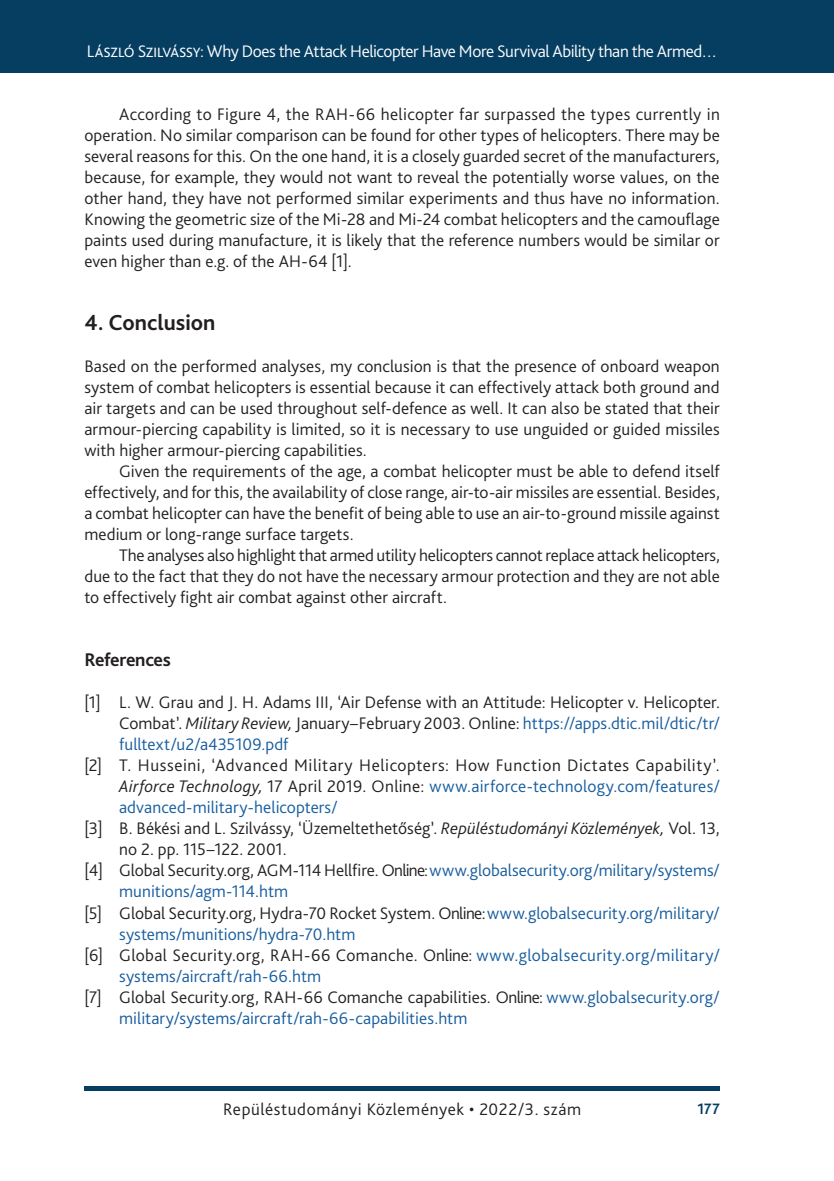
<style>
.page{position:relative;width:834px;height:1181px;background:#fff}
.page>*{position:absolute;margin:0;border:0;box-sizing:border-box;transform-origin:0 0}
._1_1__Head_bold_13{font:700 22.75px "Bliss Pro";color:#231f20}
._6_0_Bibliogaphy_head{font:700 19.25px "Bliss Pro";letter-spacing:-.02em;color:#231f20}
._1__Body{font:300 17.5px/21px "Bliss Pro";letter-spacing:.005em;color:#231f20;text-align:justify}
._6__Bibliography_numbers{font:300 17.5px/21px "Bliss Pro";letter-spacing:.01em;color:#231f20;text-align:justify}
._6__Bibliography_numbers-2{font:300 17.5px/21px "Bliss Pro";letter-spacing:.005em;color:#175d9e}
._2__Body_1st_paragraph{font:300 17.5px/21px "Bliss Pro";letter-spacing:.005em;color:#231f20;text-align:justify}
._6__Bibliography_numbers-3{font:300 17.5px/21px "Bliss Pro";letter-spacing:.025em;color:#175d9e}
._6__Bibliography_numbers-4{font:300 17.5px/21px "Bliss Pro";letter-spacing:-.01em;color:#231f20}
.t1{font:300 17.5px "Bliss Pro";letter-spacing:-.025em;color:#fff}
._1__Body-2{font:300 17.5px "Bliss Pro";letter-spacing:.03em;color:#231f20}
.t2{font:700 15.75px "Bliss Pro";color:#063e62;scale:.95 1}
.s1{font-style:italic}
.s2{color:#175d9e}
.s3{color:#231f20}
</style>
<div class="page">
<div style="left:0;top:0;width:833px;height:73px;background:#063e62"></div>
<div style="left:84px;top:1086px;width:635px;height:5px;background:#063e62"></div>
<p class="t1" style="left:87px;top:41px;width:631px">László Szilvássy: Why Does the Attack Helicopter Have More Survival Ability than the Armed…</p>
<p class="_1__Body" style="left:84px;top:103px;width:637px;text-indent:35px">According to Figure 4, the RAH-66 helicopter far surpassed the types currently in operation. No similar comparison can be found for other types of helicopters. There may be several reasons for this. On the one hand, it is a closely guarded secret of the manufacturers, because, for example, they would not want to reveal the potentially worse values, on the other hand, they have not performed similar experiments and thus have no information.<br>Knowing the geometric size of the Mi-28 and Mi-24 combat helicopters and the camouflage paints used during manufacture, it is likely that the reference numbers would be similar or even higher than e.g. of the AH-64 [1].</p>
<p class="_1_1__Head_bold_13" style="left:84px;top:309px;width:133px">4. Conclusion</p>
<p class="_2__Body_1st_paragraph" style="left:84px;top:355px;width:637px">Based on the performed analyses, my conclusion is that the presence of onboard weapon system of combat helicopters is essential because it can effectively attack both ground and air targets and can be used throughout self-defence as well. It can also be stated that their armour-piercing capability is limited, so it is necessary to use unguided or guided missiles with higher armour-piercing capabilities.</p>
<p class="_1__Body" style="left:84px;top:460px;width:637px;text-indent:35px">Given the requirements of the age, a combat helicopter must be able to defend itself effectively, and for this, the availability of close range, air-to-air missiles are essential. Besides, a combat helicopter can have the benefit of being able to use an air-to-ground missile against medium or long-range surface targets.</p>
<p class="_1__Body" style="left:84px;top:544px;width:637px;text-indent:35px">The analyses also highlight that armed utility helicopters cannot replace attack helicopters, due to the fact that they do not have the necessary armour protection and they are not able to effectively fight air combat against other aircraft.</p>
<p class="_6_0_Bibliogaphy_head" style="left:84px;top:648px;width:88px">References</p>
<p class="_6__Bibliography_numbers" style="left:119px;top:691px;width:602px;text-indent:-35px">[1] L. W. Grau and J. H. Adams III, ‘Air Defense with an Attitude: Helicopter v. Helicopter.<br>Combat’. <span class="s1">Military Review,</span> January–February 2003. Online: <span class="s2">https://apps.dtic.mil/dtic/tr/ fulltext/u2/a435109.pdf</span></p>
<p class="_6__Bibliography_numbers" style="left:119px;top:754px;width:602px;text-indent:-35px">[2] T. Husseini, ‘Advanced Military Helicopters: How Function Dictates Capability’.<br><span class="s1">Airforce Technology,</span> 17 April 2019. Online: <span class="s2">www.airforce-technology.com/features/ advanced-military-helicopters/</span></p>
<p class="_6__Bibliography_numbers-4" style="left:119px;top:817px;width:602px;text-indent:-35px">[3] B. Békési and L. Szilvássy, ‘Üzemeltethetőség’. <span class="s1">Repüléstudományi Közlemények,</span> Vol. 13, no 2. pp. 115–122. 2001.</p>
<p class="_6__Bibliography_numbers-2" style="left:119px;top:859px;width:602px;text-indent:-35px"><span class="s3">[4] Global Security.org, AGM-114 Hellfire. Online:</span> www.globalsecurity.org/military/systems/ munitions/agm-114.htm</p>
<p class="_6__Bibliography_numbers-2" style="left:119px;top:901px;width:602px;text-indent:-35px"><span class="s3">[5] Global Security.org, Hydra-70 Rocket System. Online:</span> www.globalsecurity.org/military/ systems/munitions/hydra-70.htm</p>
<p class="_6__Bibliography_numbers-3" style="left:119px;top:943px;width:602px;text-indent:-35px"><span class="s3">[6] Global Security.org, RAH-66 Comanche. Online:</span> www.globalsecurity.org/military/ systems/aircraft/rah-66.htm</p>
<p class="_6__Bibliography_numbers-2" style="left:119px;top:985px;width:602px;text-indent:-35px"><span class="s3">[7] Global Security.org, RAH-66 Comanche capabilities. Online:</span> www.globalsecurity.org/ military/systems/aircraft/rah-66-capabilities.htm</p>
<p class="_1__Body-2" style="left:223px;top:1098px;width:359px">Repüléstudományi Közlemények • 2022/3. szám</p>
<p class="t2" style="left:697px;top:1099px;width:25px">177</p>
</div>
